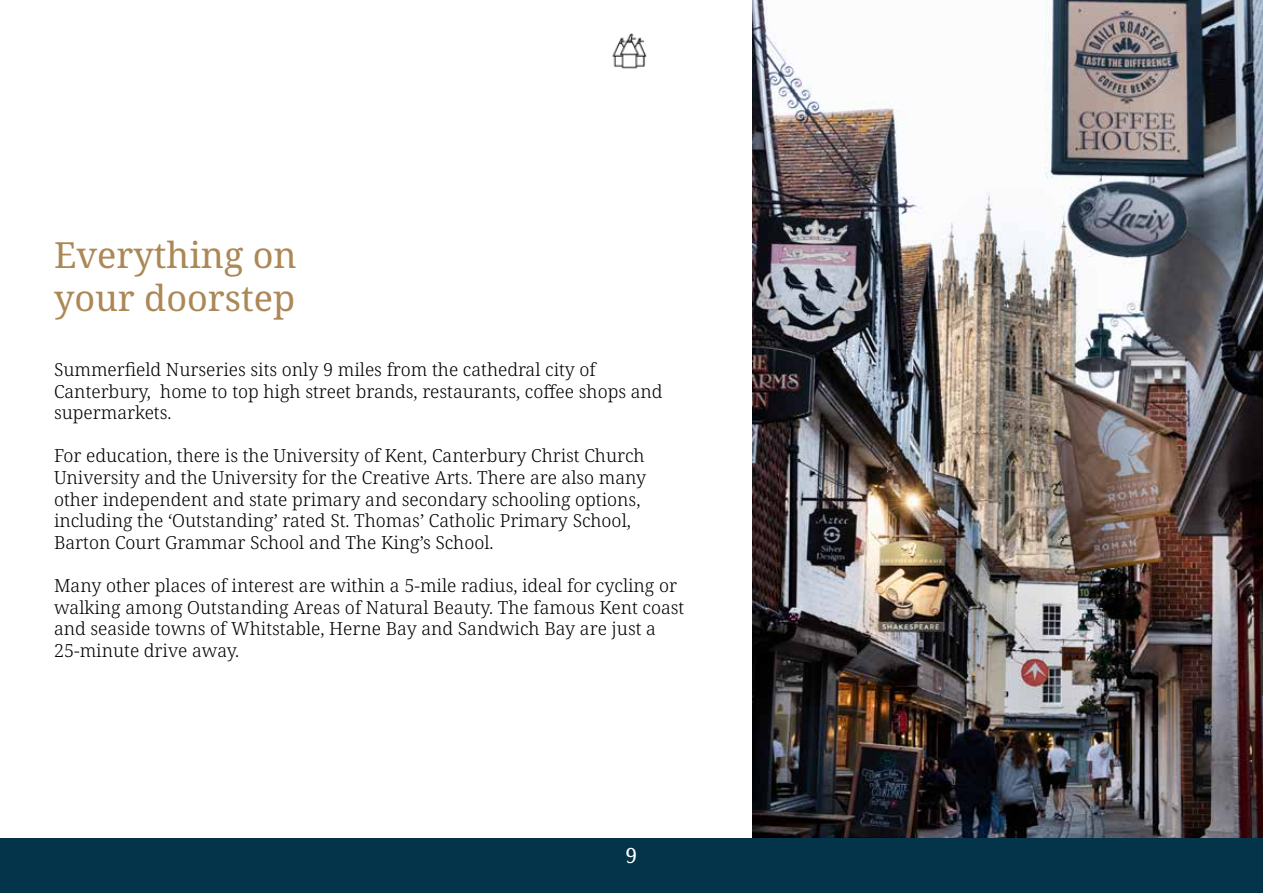
<style>
.page{position:relative;width:1263px;height:893px;background:#fff}
.page>*{position:absolute;margin:0;border:0;box-sizing:border-box;transform-origin:0 0}
.t1{font:36px/43.2px "Noto Serif";color:#ab8855}
.t2{font:30px "Noto Serif";color:#fff}
.t3{font:300 18px/21.6px "Noto Serif";color:#000}
</style>
<div class="page">
<img style="left:612px;top:33px;width:35px;height:36px">
<img style="left:753px;top:0;width:510px;height:839px">
<div style="left:0;top:839px;width:1263px;height:54px;background:#043449"></div>
<h1 class="t1" style="left:54px;top:234px;width:244px">Everything on your doorstep</h1>
<p class="t3" style="left:54px;top:359px;width:610px">Summerfield Nurseries sits only 9 miles from the cathedral city of<br>Canterbury, home to top high street brands, restaurants, coffee shops and supermarkets.</p>
<p class="t3" style="left:54px;top:446px;width:594px">For education, there is the University of Kent, Canterbury Christ Church University and the University for the Creative Arts. There are also many other independent and state primary and secondary schooling options, including the ‘Outstanding’ rated St. Thomas’ Catholic Primary School, Barton Court Grammar School and The King’s School.</p>
<p class="t3" style="left:54px;top:575px;width:632px">Many other places of interest are within a 5-mile radius, ideal for cycling or walking among Outstanding Areas of Natural Beauty. The famous Kent coast and seaside towns of Whitstable, Herne Bay and Sandwich Bay are just a 25-minute drive away.</p>
<h2 class="t2" style="left:623px;top:841px;width:18px">7<sup>9</sup></h2>
</div>
